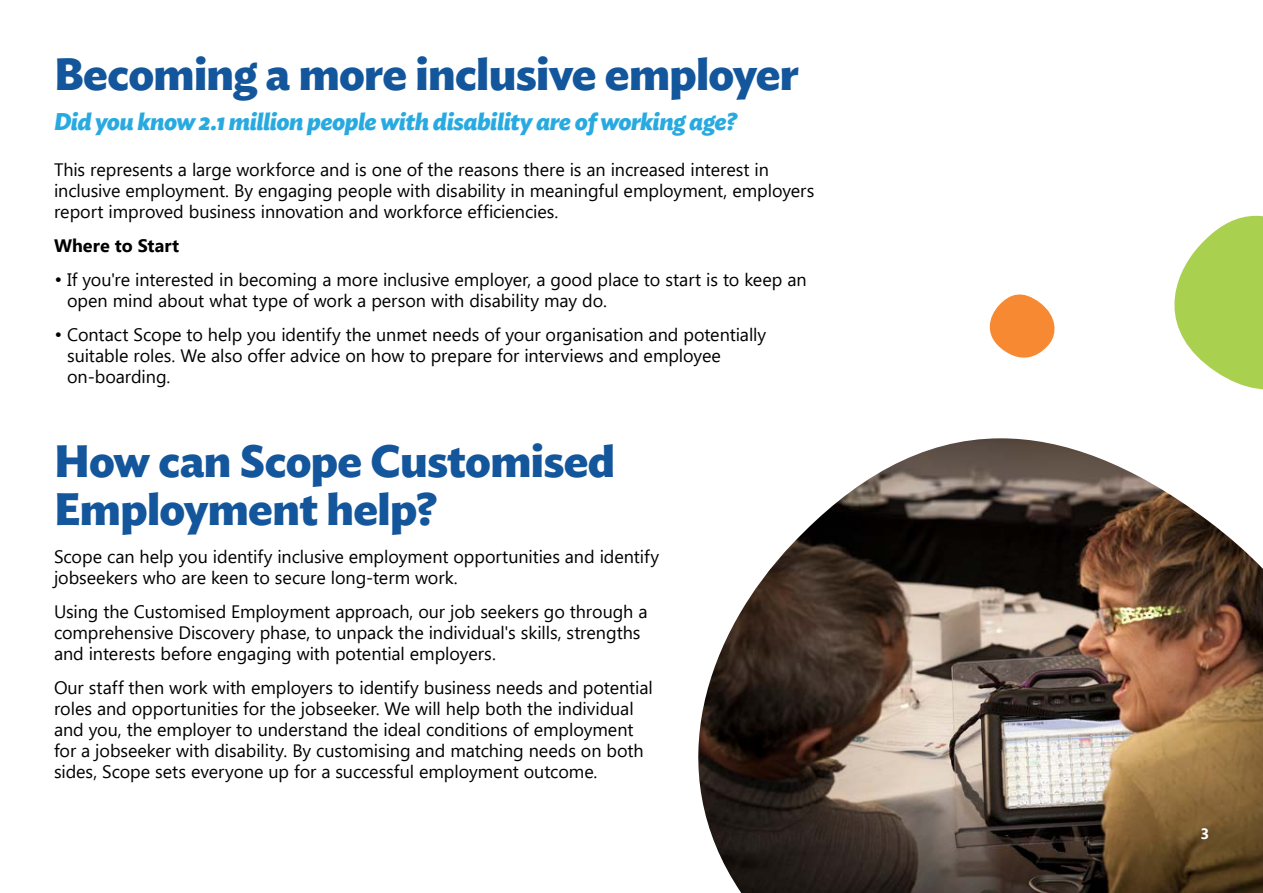
<style>
.page{position:relative;width:1263px;height:893px;background:#fff}
.page>*{position:absolute;margin:0;border:0;box-sizing:border-box;transform-origin:0 0}
.t1{font:700 45px/48px "Ideal Sans";letter-spacing:-.015em;color:#13569b}
.t2{font:italic 700 24px "Ideal Sans";letter-spacing:-.02em;color:#28aae1}
.t3{font:18px/21px "Segoe UI";letter-spacing:-.005em;color:#000}
.t4{font:700 18px "Segoe UI";color:#000}
.t5{font:700 15px "Segoe UI";color:#fff}
.s1{font-family:"Gotham"}
</style>
<div class="page">
<img style="left:698px;top:438px;width:565px;height:455px">
<svg style="left:989px;top:294px;width:66px;height:64px"></svg>
<svg style="left:1174px;top:215px;width:89px;height:175px"></svg>
<h1 class="t1" style="left:54px;top:47px;width:746px">Becoming a more inclusive employer</h1>
<h2 class="t2" style="left:54px;top:102px;width:684px">Did you know 2.1 million people with disability are of working age?</h2>
<p class="t3" style="left:54px;top:160px;width:762px">This represents a large workforce and is one of the reasons there is an increased interest in inclusive employment. By engaging people with disability in meaningful employment, employers report improved business innovation and workforce efficiencies.</p>
<p class="t4" style="left:54px;top:235px;width:127px">Where to Start</p>
<p class="t3" style="left:67px;top:269px;width:741px;text-indent:-13px"><span class="s1">•</span> If you're interested in becoming a more inclusive employer, a good place to start is to keep an open mind about what type of work a person with disability may do.</p>
<p class="t3" style="left:67px;top:324px;width:701px;text-indent:-13px"><span class="s1">•</span> Contact Scope to help you identify the unmet needs of your organisation and potentially suitable roles. We also offer advice on how to prepare for interviews and employee on-boarding.</p>
<h1 class="t1" style="left:54px;top:434px;width:563px">How can Scope Customised<br>Employment help?</h1>
<p class="t3" style="left:54px;top:547px;width:607px">Scope can help you identify inclusive employment opportunities and identify jobseekers who are keen to secure long-term work.</p>
<p class="t3" style="left:54px;top:601px;width:595px">Using the Customised Employment approach, our job seekers go through a comprehensive Discovery phase, to unpack the individual's skills, strengths and interests before engaging with potential employers.</p>
<p class="t3" style="left:54px;top:677px;width:600px">Our staff then work with employers to identify business needs and potential roles and opportunities for the jobseeker. We will help both the individual and you, the employer to understand the ideal conditions of employment for a jobseeker with disability. By customising and matching needs on both sides, Scope sets everyone up for a successful employment outcome.</p>
<p class="t5" style="left:1200px;top:825px;width:10px">3</p>
</div>
